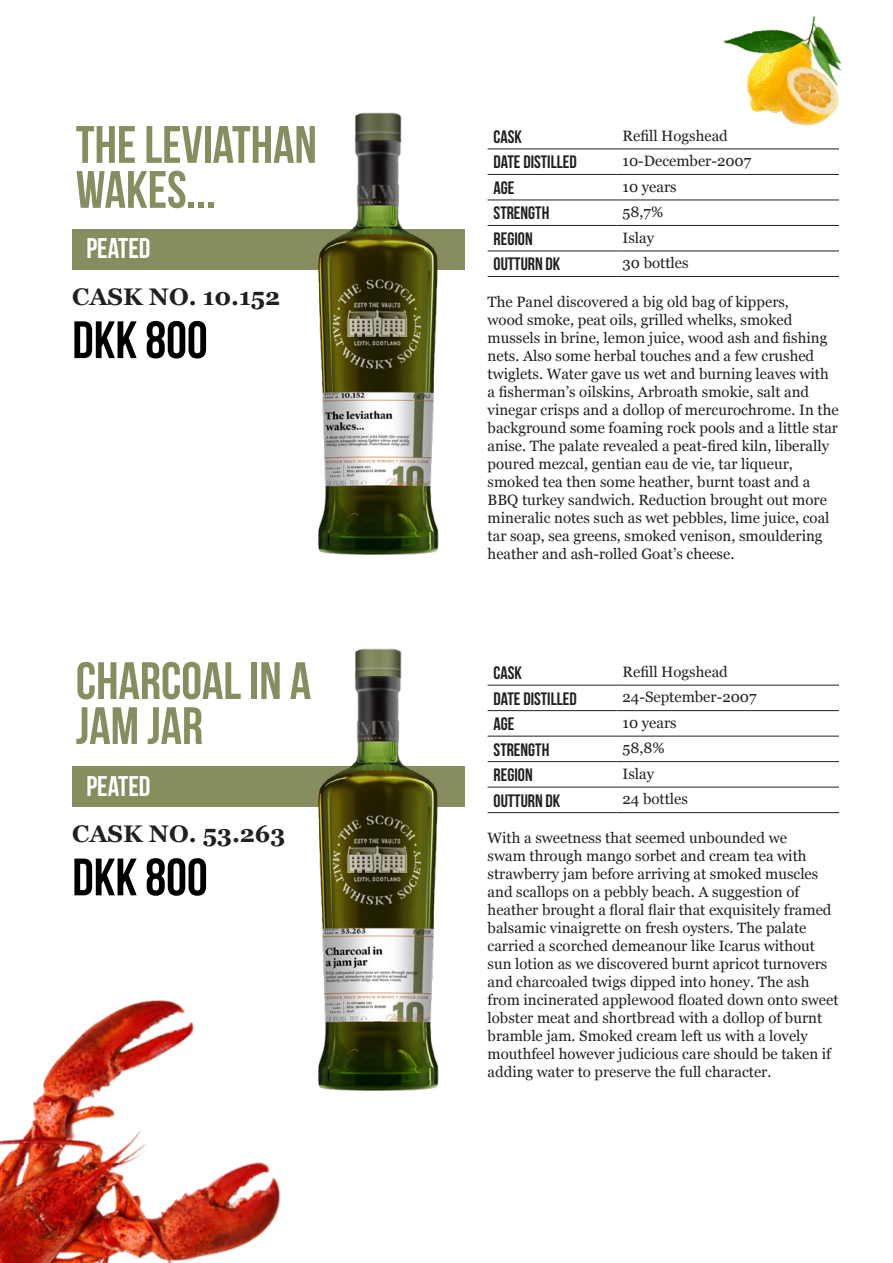
<style>
.page{position:relative;width:893px;height:1263px;background:#fff}
.page>*{position:absolute;margin:0;border:0;box-sizing:border-box;transform-origin:0 0}
.t1{font:700 52.5px/45px "Bebas Neue";color:#878d5f}
.t2{font:700 52.5px "Bebas Neue";color:#000001}
.t3{font:700 28.5px "Bebas Neue";color:#fff}
.t4{font:700 24px "Georgia";color:#231f20}
.t5{font:700 18px "Bebas Neue";color:#231f20}
.t6{font:15px/18px "Georgia";color:#231f20}
</style>
<div class="page">
<div style="left:72px;top:766px;width:393px;height:41px;background:#878d5f"></div>
<div style="left:72px;top:229px;width:393px;height:41px;background:#878d5f"></div>
<img style="left:318px;top:648px;width:121px;height:443px">
<img style="left:318px;top:112px;width:121px;height:443px">
<hr style="left:488px;top:685px;width:129px;height:1px;background:#231f20">
<hr style="left:617px;top:685px;width:222px;height:1px;background:#231f20">
<hr style="left:488px;top:710px;width:129px;height:1px;background:#231f20">
<hr style="left:617px;top:710px;width:222px;height:1px;background:#231f20">
<hr style="left:488px;top:736px;width:129px;height:1px;background:#231f20">
<hr style="left:617px;top:736px;width:222px;height:1px;background:#231f20">
<hr style="left:488px;top:761px;width:129px;height:1px;background:#231f20">
<hr style="left:617px;top:761px;width:222px;height:1px;background:#231f20">
<hr style="left:488px;top:787px;width:129px;height:1px;background:#231f20">
<hr style="left:617px;top:787px;width:222px;height:1px;background:#231f20">
<hr style="left:488px;top:812px;width:129px;height:1px;background:#231f20">
<hr style="left:617px;top:812px;width:222px;height:1px;background:#231f20">
<hr style="left:488px;top:149px;width:129px;height:1px;background:#231f20">
<hr style="left:617px;top:149px;width:222px;height:1px;background:#231f20">
<hr style="left:488px;top:174px;width:129px;height:1px;background:#231f20">
<hr style="left:617px;top:174px;width:222px;height:1px;background:#231f20">
<hr style="left:488px;top:200px;width:129px;height:1px;background:#231f20">
<hr style="left:617px;top:200px;width:222px;height:1px;background:#231f20">
<hr style="left:488px;top:225px;width:129px;height:1px;background:#231f20">
<hr style="left:617px;top:225px;width:222px;height:1px;background:#231f20">
<hr style="left:488px;top:251px;width:129px;height:1px;background:#231f20">
<hr style="left:617px;top:251px;width:222px;height:1px;background:#231f20">
<hr style="left:488px;top:276px;width:129px;height:1px;background:#231f20">
<hr style="left:617px;top:276px;width:222px;height:1px;background:#231f20">
<img style="left:0;top:911px;width:373px;height:352px">
<img style="left:724px;top:16px;width:118px;height:110px">
<p class="t1" style="left:76px;top:122px;width:243px">THE LEVIATHAN<br>WAKES...</p>
<p class="t3" style="left:86px;top:233px;width:66px">PEATED</p>
<p class="t4" style="left:72px;top:278px;width:210px">CASK NO. 10.152</p>
<p class="t2" style="left:72px;top:311px;width:137px">DKK 800</p>
<p class="t1" style="left:76px;top:658px;width:237px">CHARCOAL IN A<br>JAM JAR</p>
<p class="t3" style="left:86px;top:770px;width:66px">PEATED</p>
<p class="t4" style="left:72px;top:816px;width:215px">CASK NO. 53.263</p>
<p class="t2" style="left:72px;top:848px;width:137px">DKK 800</p>
<p class="t5" style="left:494px;top:127px;width:30px">CASK</p>
<p class="t6" style="left:623px;top:126px;width:107px">Refill Hogshead</p>
<p class="t5" style="left:494px;top:152px;width:85px">DATE DISTILLED</p>
<p class="t6" style="left:623px;top:151px;width:130px">10-December-2007</p>
<p class="t5" style="left:494px;top:178px;width:22px">AGE</p>
<p class="t6" style="left:623px;top:177px;width:56px">10 years</p>
<p class="t5" style="left:494px;top:203px;width:57px">STRENGTH</p>
<p class="t6" style="left:623px;top:202px;width:42px">58,7%</p>
<p class="t5" style="left:494px;top:229px;width:41px">REGION</p>
<p class="t6" style="left:623px;top:228px;width:33px">Islay</p>
<p class="t5" style="left:494px;top:254px;width:68px">OUTTURN DK</p>
<p class="t6" style="left:623px;top:253px;width:67px">30 bottles</p>
<p class="t6" style="left:488px;top:292px;width:353px">The Panel discovered a big old bag of kippers,<br>wood smoke, peat oils, grilled whelks, smoked mussels in brine, lemon juice, wood ash and fishing nets. Also some herbal touches and a few crushed twiglets. Water gave us wet and burning leaves with a fisherman’s oilskins, Arbroath smokie, salt and vinegar crisps and a dollop of mercurochrome. In the background some foaming rock pools and a little star anise. The palate revealed a peat-fired kiln, liberally poured mezcal, gentian eau de vie, tar liqueur, smoked tea then some heather, burnt toast and a BBQ turkey sandwich. Reduction brought out more mineralic notes such as wet pebbles, lime juice, coal tar soap, sea greens, smoked venison, smouldering heather and ash-rolled Goat’s cheese.</p>
<p class="t5" style="left:494px;top:663px;width:30px">CASK</p>
<p class="t6" style="left:623px;top:662px;width:107px">Refill Hogshead</p>
<p class="t5" style="left:494px;top:688px;width:85px">DATE DISTILLED</p>
<p class="t6" style="left:623px;top:688px;width:136px">24-September-2007</p>
<p class="t5" style="left:494px;top:714px;width:22px">AGE</p>
<p class="t6" style="left:623px;top:713px;width:56px">10 years</p>
<p class="t5" style="left:494px;top:739px;width:57px">STRENGTH</p>
<p class="t6" style="left:623px;top:739px;width:44px">58,8%</p>
<p class="t5" style="left:494px;top:765px;width:41px">REGION</p>
<p class="t6" style="left:623px;top:764px;width:33px">Islay</p>
<p class="t5" style="left:494px;top:790px;width:68px">OUTTURN DK</p>
<p class="t6" style="left:623px;top:790px;width:67px">24 bottles</p>
<p class="t6" style="left:488px;top:828px;width:352px">With a sweetness that seemed unbounded we<br>swam through mango sorbet and cream tea with strawberry jam before arriving at smoked muscles and scallops on a pebbly beach. A suggestion of heather brought a floral flair that exquisitely framed balsamic vinaigrette on fresh oysters. The palate carried a scorched demeanour like Icarus without sun lotion as we discovered burnt apricot turnovers and charcoaled twigs dipped into honey. The ash from incinerated applewood floated down onto sweet lobster meat and shortbread with a dollop of burnt bramble jam. Smoked cream left us with a lovely mouthfeel however judicious care should be taken if adding water to preserve the full character.</p>
</div>
